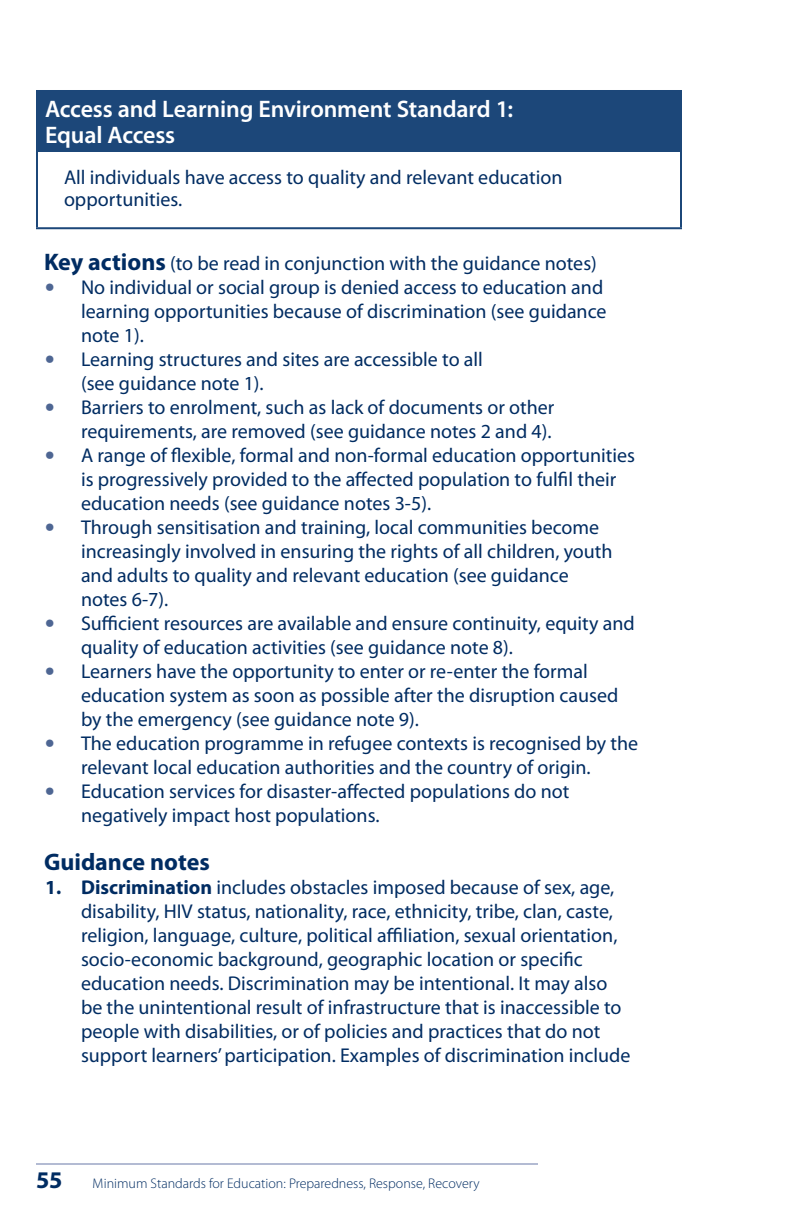
<style>
.page{position:relative;width:792px;height:1224px;background:#fff}
.page>*{position:absolute;margin:0;border:0;box-sizing:border-box;transform-origin:0 0}
.t1{font:600 24px/26px "Myriad Pro";letter-spacing:-.005em;color:#fff}
.t2{font:700 24px "Myriad Pro";color:#002c62}
.t3{font:20px/24px "Myriad Pro";color:#002c62}
.t4{font:300 14px "Myriad Pro";color:#002c62}
.s1{font-weight:700;font-size:24px}
.s2{font-weight:900;font-size:26px;color:#4e6693}
.s3{font-weight:700}
</style>
<div class="page">
<hr style="left:36px;top:1163px;width:502px;height:2px;background:#b3bbd3">
<div style="left:37px;top:91px;width:644px;height:60px;background:#1c4779"></div>
<hr style="left:36px;top:90px;width:646px;height:2px;background:#1c4779">
<hr style="left:36px;top:92px;width:2px;height:58px;background:#1c4779">
<hr style="left:680px;top:92px;width:2px;height:58px;background:#1c4779">
<hr style="left:36px;top:150px;width:646px;height:2px;background:#1c4779">
<hr style="left:36px;top:152px;width:2px;height:75px;background:#1c4779">
<hr style="left:680px;top:152px;width:2px;height:75px;background:#1c4779">
<hr style="left:36px;top:227px;width:646px;height:2px;background:#1c4779">
<p class="t1" style="left:45px;top:95px;width:470px">Access and Learning Environment Standard 1:<br>Equal Access</p>
<p class="t3" style="left:64px;top:166px;width:500px;line-height:22px">All individuals have access to quality and relevant education opportunities.</p>
<p class="t3" style="left:44px;top:251px;width:554px"><span class="s1">Key actions</span> (to be read in conjunction with the guidance notes)</p>
<p class="t3" style="left:81px;top:275px;width:527px;text-indent:-36px"><span class="s2">•</span> No individual or social group is denied access to education and learning opportunities because of discrimination (see guidance note 1).</p>
<p class="t3" style="left:81px;top:347px;width:404px;text-indent:-36px"><span class="s2">•</span> Learning structures and sites are accessible to all (see guidance note 1).</p>
<p class="t3" style="left:45px;top:395px;width:511px;text-align:right"><span class="s2">•</span> Barriers to enrolment, such as lack of documents or other requirements, are removed (see guidance notes 2 and 4).</p>
<p class="t3" style="left:81px;top:443px;width:556px;text-indent:-36px"><span class="s2">•</span> A range of flexible, formal and non-formal education opportunities is progressively provided to the affected population to fulfil their education needs (see guidance notes 3-5).</p>
<p class="t3" style="left:81px;top:515px;width:533px;text-indent:-36px"><span class="s2">•</span> Through sensitisation and training, local communities become increasingly involved in ensuring the rights of all children, youth and adults to quality and relevant education (see guidance notes 6-7).</p>
<p class="t3" style="left:81px;top:611px;width:555px;text-indent:-36px"><span class="s2">•</span> Sufficient resources are available and ensure continuity, equity and quality of education activities (see guidance note 8).</p>
<p class="t3" style="left:81px;top:659px;width:539px;text-indent:-36px"><span class="s2">•</span> Learners have the opportunity to enter or re-enter the formal education system as soon as possible after the disruption caused by the emergency (see guidance note 9).</p>
<p class="t3" style="left:45px;top:731px;width:595px;text-align:center"><span class="s2">•</span> The education programme in refugee contexts is recognised by the relevant local education authorities and the country of origin.</p>
<p class="t3" style="left:81px;top:779px;width:490px;text-indent:-36px"><span class="s2">•</span> Education services for disaster-affected populations do not negatively impact host populations.</p>
<p class="t2" style="left:44px;top:846px;width:167px">Guidance notes</p>
<p class="t3" style="left:81px;top:875px;width:551px;text-indent:-36px"><span class="s3">1. Discrimination</span> includes obstacles imposed because of sex, age, disability, HIV status, nationality, race, ethnicity, tribe, clan, caste, religion, language, culture, political affiliation, sexual orientation, socio-economic background, geographic location or specific education needs. Discrimination may be intentional. It may also be the unintentional result of infrastructure that is inaccessible to people with disabilities, or of policies and practices that do not support learners’ participation. Examples of discrimination include</p>
<p class="t4" style="left:36px;top:1176px;width:445px"><span class="s1">55</span> Minimum Standards for Education: Preparedness, Response, Recovery</p>
</div>
